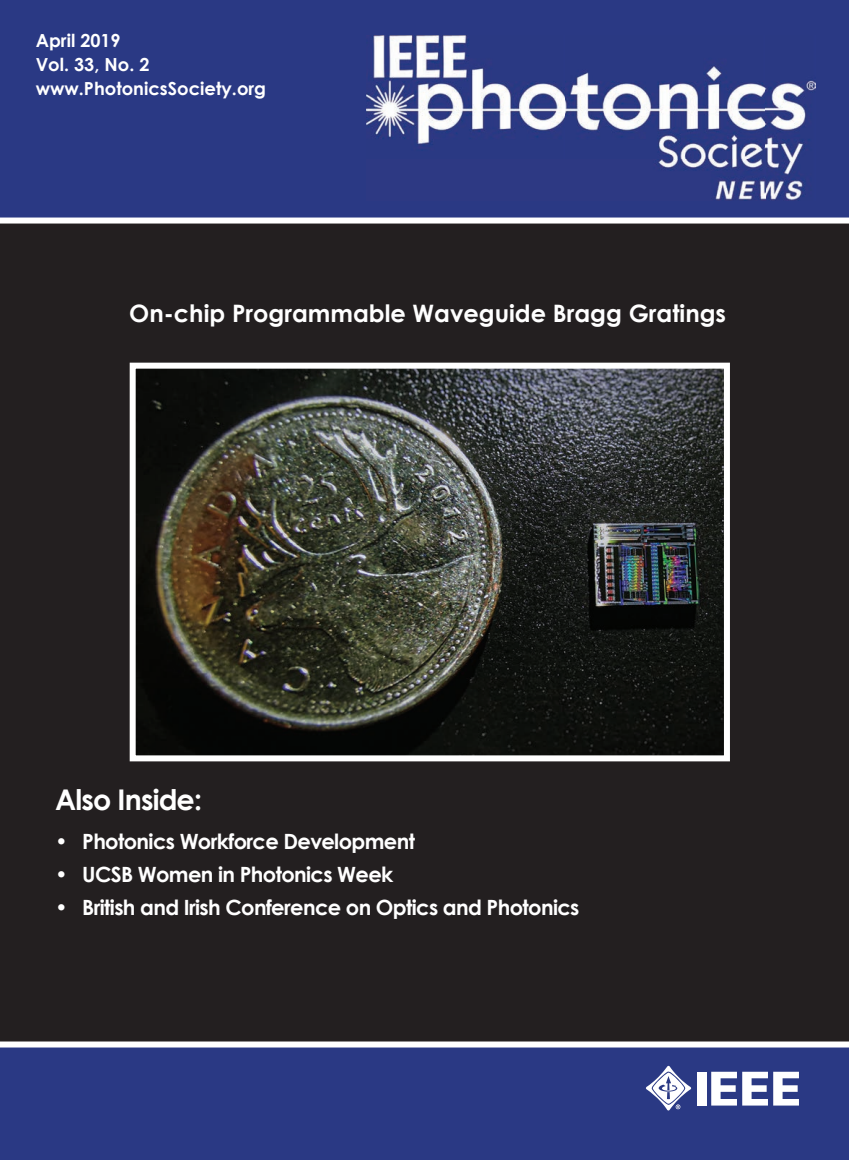
<style>
.page{position:relative;width:849px;height:1160px;background:#fff}
.page>*{position:absolute;margin:0;border:0;box-sizing:border-box;transform-origin:0 0}
.t1{font:700 28.5px "Century Gothic";letter-spacing:-.03em;color:#fff}
.t2{font:700 24px "Century Gothic";color:#fff}
.t3{font:700 21px "Century Gothic";letter-spacing:-.03em;color:#fff}
.t4{font:700 18px/24px "Century Gothic";color:#fff}
</style>
<div class="page">
<div style="left:0;top:220px;width:849px;height:824px;background:#231f20"></div>
<div style="left:0;top:1043px;width:849px;height:116px;background:#2a3984"></div>
<div style="left:0;top:0;width:849px;height:219px;background:#2a3984"></div>
<div style="left:697px;top:1071px;width:9px;height:34px;background:#fff"></div>
<svg style="left:711px;top:1071px;width:88px;height:34px"></svg>
<svg style="left:646px;top:1065px;width:45px;height:45px"></svg>
<div style="left:0;top:217px;width:849px;height:6px;background:#fff"></div>
<div style="left:0;top:1041px;width:849px;height:6px;background:#fff"></div>
<img style="left:366px;top:36px;width:449px;height:165px">
<img style="left:137px;top:369px;width:586px;height:385px">
<div style="left:130px;top:362px;width:600px;height:399px;border:6px solid #fff"></div>
<p class="t4" style="left:36px;top:28px;width:232px">April 2019<br>Vol. 33, No. 2 www.PhotonicsSociety.org</p>
<p class="t2" style="left:129px;top:294px;width:598px">On-chip Programmable Waveguide Bragg Gratings</p>
<h1 class="t1" style="left:55px;top:777px;width:148px">Also Inside:</h1>
<p class="t3" style="left:55px;top:825px;width:361px">• Photonics Workforce Development</p>
<p class="t3" style="left:55px;top:858px;width:340px">• UCSB Women in Photonics Week</p>
<p class="t3" style="left:55px;top:891px;width:526px">• British and Irish Conference on Optics and Photonics</p>
</div>
